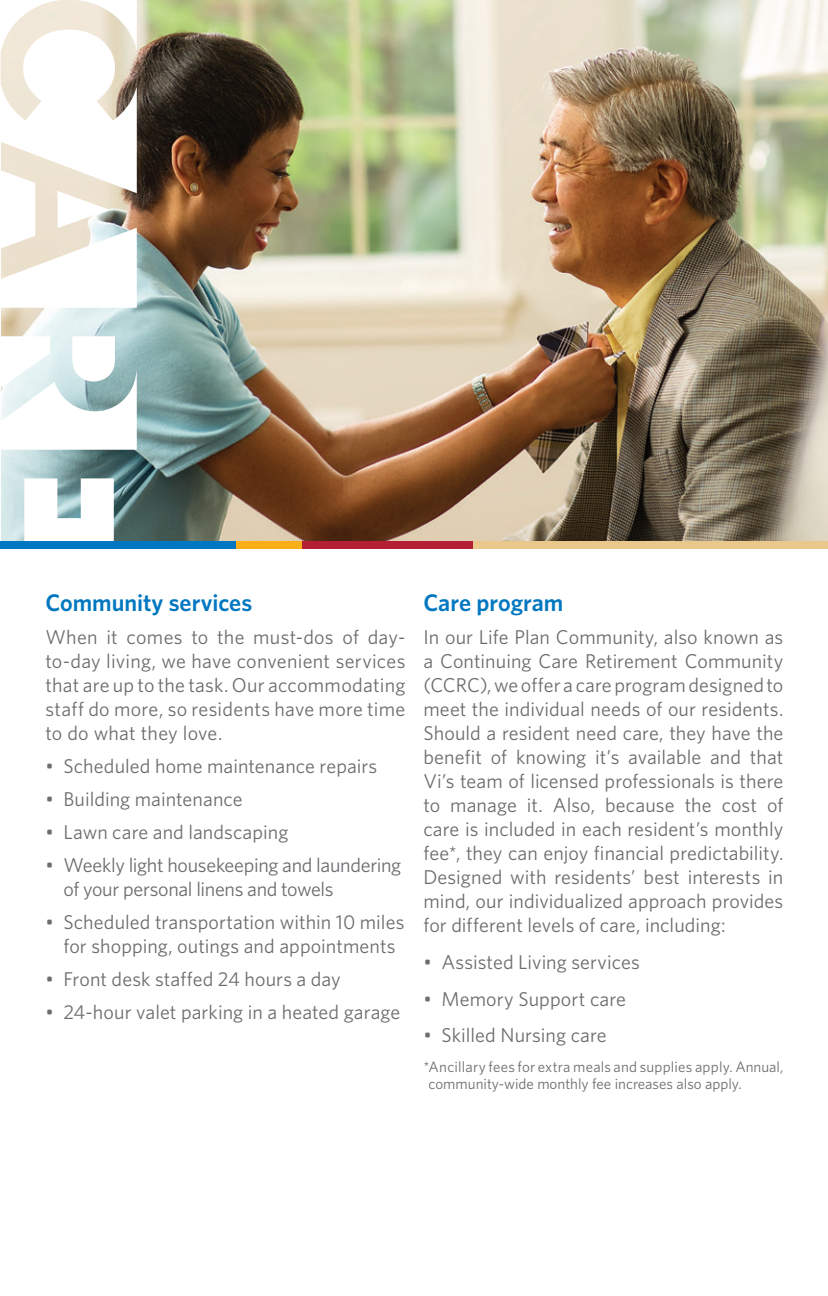
<style>
.page{position:relative;width:828px;height:1296px;background:#fff}
.page>*{position:absolute;margin:0;border:0;box-sizing:border-box;transform-origin:0 0}
.t1{font:600 24px "Whitney HTF";color:#0077c0}
.t2{font:20px/24px "Whitney HTF";letter-spacing:.005em;color:#6c6d70;text-align:justify}
.t3{font:20px/24px "Whitney HTF";letter-spacing:-.015em;color:#6c6d70}
.t4{font:15px/17px "Whitney HTF";color:#6c6d70}
</style>
<div class="page">
<img style="left:1px;top:0;width:827px;height:541px">
<div style="left:1px;top:541px;width:236px;height:8px;background:#0077c0"></div>
<div style="left:472px;top:541px;width:356px;height:8px;background:#eac88c"></div>
<div style="left:236px;top:541px;width:237px;height:8px;background:#b51f35"></div>
<div style="left:236px;top:541px;width:66px;height:8px;background:#faaf18"></div>
<p class="t1" style="left:45px;top:588px;width:208px">Community services</p>
<p class="t2" style="left:45px;top:625px;width:362px">When it comes to the must-dos of day&shy;to-day living, we have convenient services that are up to the task. Our accommodating staff do more, so residents have more time to do what they love.</p>
<p class="t2" style="left:45px;top:754px;width:333px">• Scheduled home maintenance repairs</p>
<p class="t2" style="left:45px;top:787px;width:199px">• Building maintenance</p>
<p class="t2" style="left:45px;top:820px;width:244px">• Lawn care and landscaping</p>
<p class="t3" style="left:63px;top:853px;width:339px;text-indent:-18px">• Weekly light housekeeping and laundering of your personal linens and towels</p>
<p class="t2" style="left:45px;top:910px;width:361px;text-align:center">• Scheduled transportation within 10 miles for shopping, outings and appointments</p>
<p class="t2" style="left:45px;top:967px;width:297px">• Front desk staffed 24 hours a day</p>
<p class="t2" style="left:45px;top:1000px;width:356px">• 24-hour valet parking in a heated garage</p>
<p class="t1" style="left:423px;top:588px;width:141px">Care program</p>
<p class="t2" style="left:423px;top:625px;width:362px">In our Life Plan Community, also known as a Continuing Care Retirement Community (CCRC), we offer a care program designed to meet the individual needs of our residents.<br>Should a resident need care, they have the benefit of knowing it’s available and that Vi’s team of licensed professionals is there to manage it. Also, because the cost of care is included in each resident’s monthly fee*, they can enjoy financial predictability.<br>Designed with residents’ best interests in mind, our individualized approach provides for different levels of care, including:</p>
<p class="t2" style="left:423px;top:950px;width:218px">• Assisted Living services</p>
<p class="t2" style="left:423px;top:986px;width:204px">• Memory Support care</p>
<p class="t2" style="left:423px;top:1023px;width:185px">• Skilled Nursing care</p>
<p class="t4" style="left:429px;top:1058px;width:356px;text-indent:-5px">*Ancillary fees for extra meals and supplies apply. Annual, community-wide monthly fee increases also apply.</p>
</div>
